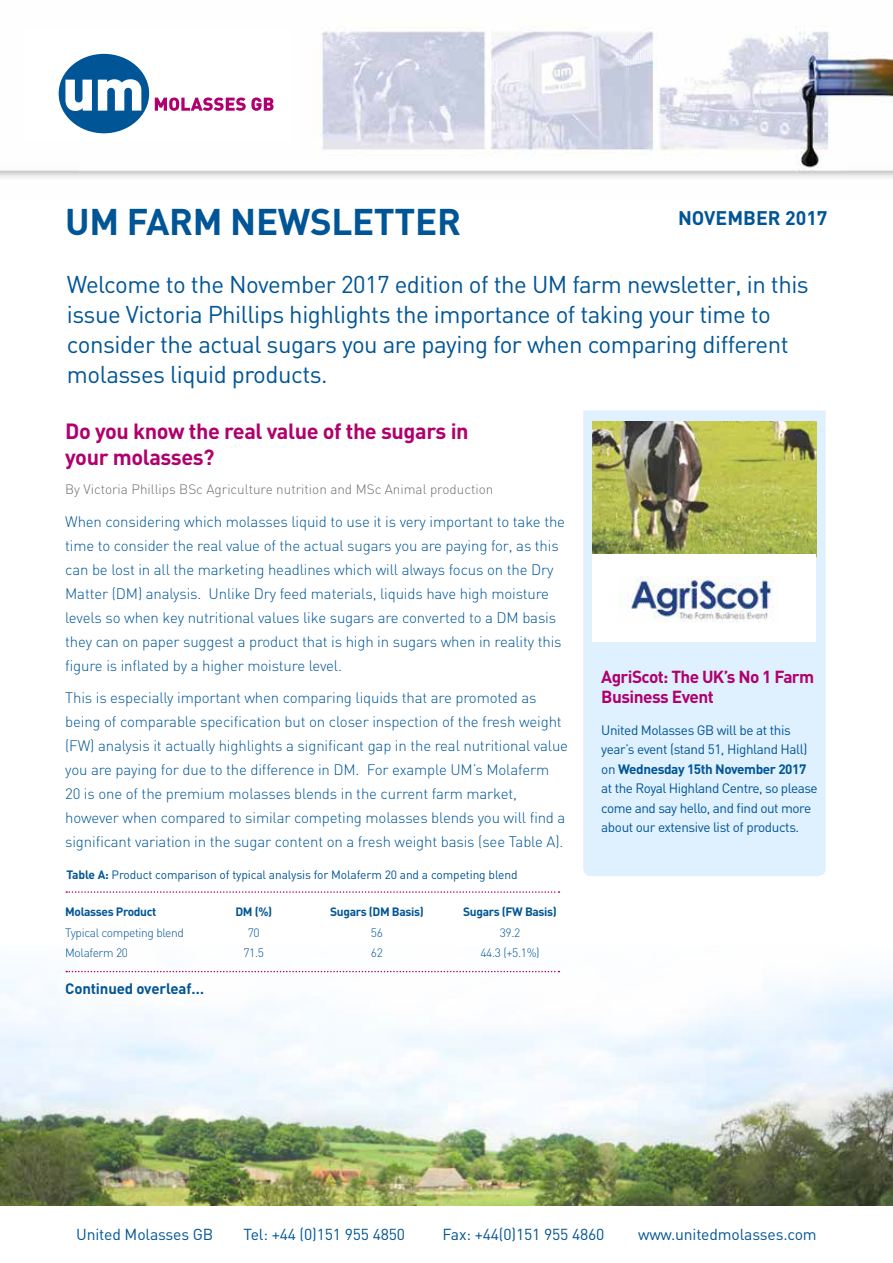
<style>
.page{position:relative;width:893px;height:1263px;background:#fff}
.page>*{position:absolute;margin:0;border:0;box-sizing:border-box;transform-origin:0 0}
.t1{font:700 36.75px "DIN";letter-spacing:-.01em;color:#005596}
.t2{font:24px/30px "DIN";letter-spacing:-.02em;color:#005596}
.t3{font:700 21.75px/25.5px "DIN";letter-spacing:-.02em;color:#af006e}
.t4{font:700 19.5px "DIN";color:#005596}
.t5{font:700 17.25px/19.5px "DIN";letter-spacing:-.035em;color:#af006e}
.t6{font:15.75px "DIN";letter-spacing:-.01em;color:#005596}
.t7{font:300 15px/24px "DIN";letter-spacing:-.01em;color:#005596}
.t8{font:700 15px "DIN";letter-spacing:-.01em;color:#005596}
.t9{font:13.5px/19.5px "DIN";letter-spacing:-.035em;color:#005596}
.t10{font:300 13.5px "DIN";color:#6d6e71}
.t11{font:12px "DIN";letter-spacing:-.01em;color:#005596}
.t12{font:300 12px/20.5px "DIN";letter-spacing:-.03em;color:#005596}
.t13{font:700 12px "DIN";letter-spacing:-.03em;color:#005596}
.s1{font-weight:700}
</style>
<div class="page">
<img style="left:0;top:970px;width:893px;height:236px">
<img style="left:0;top:27px;width:893px;height:151px">
<div style="left:24px;top:31px;width:267px;height:111px;background:#fff"></div>
<div style="left:59px;top:54px;width:90px;height:79px;background:#005596;border-radius:50%"></div>
<svg style="left:65px;top:80px;width:27px;height:31px"></svg>
<svg style="left:98px;top:79px;width:43px;height:32px"></svg>
<svg style="left:155px;top:98px;width:119px;height:13px"></svg>
<svg style="left:66px;top:971px;width:493px;height:1px"></svg>
<svg style="left:66px;top:891px;width:493px;height:2px"></svg>
<div style="left:583px;top:410px;width:243px;height:466px;background:#dff0ff"></div>
<img style="left:592px;top:421px;width:224px;height:133px">
<div style="left:592px;top:554px;width:224px;height:88px;background:#fff"></div>
<img style="left:628px;top:576px;width:146px;height:47px">
<h1 class="t1" style="left:65px;top:198px;width:397px">UM FARM NEWSLETTER</h1>
<h3 class="t4" style="left:678px;top:205px;width:151px">NOVEMBER 2017</h3>
<p class="t2" style="left:67px;top:269px;width:743px">Welcome to the November 2017 edition of the UM farm newsletter, in this issue Victoria Phillips highlights the importance of taking your time to consider the actual sugars you are paying for when comparing different molasses liquid products.</p>
<h3 class="t3" style="left:65px;top:417px;width:405px">Do you know the real value of the sugars in your molasses?</h3>
<p class="t10" style="left:65px;top:481px;width:430px">By Victoria Phillips BSc Agriculture nutrition and MSc Animal production</p>
<p class="t7" style="left:65px;top:509px;width:501px">When considering which molasses liquid to use it is very important to take the time to consider the real value of the actual sugars you are paying for, as this can be lost in all the marketing headlines which will always focus on the Dry Matter (DM) analysis. Unlike Dry feed materials, liquids have high moisture levels so when key nutritional values like sugars are converted to a DM basis they can on paper suggest a product that is high in sugars when in reality this figure is inflated by a higher moisture level.</p>
<p class="t7" style="left:65px;top:685px;width:504px">This is especially important when comparing liquids that are promoted as being of comparable specification but on closer inspection of the fresh weight (FW) analysis it actually highlights a significant gap in the real nutritional value you are paying for due to the difference in DM. For example UM’s Molaferm 20 is one of the premium molasses blends in the current farm market, however when compared to similar competing molasses blends you will find a significant variation in the sugar content on a fresh weight basis (see Table A).</p>
<p class="t11" style="left:66px;top:867px;width:453px"><span class="s1">Table A:</span> Product comparison of typical analysis for Molaferm 20 and a competing blend</p>
<p class="t13" style="left:65px;top:904px;width:93px">Molasses Product</p>
<p class="t12" style="left:65px;top:922px;width:120px">Typical competing blend<br>Molaferm 20</p>
<p class="t8" style="left:65px;top:979px;width:140px">Continued overleaf…</p>
<p class="t13" style="left:235px;top:904px;width:38px">DM (%)</p>
<p class="t12" style="left:243px;top:922px;width:22px;text-align:center">70<br>71.5</p>
<p class="t13" style="left:330px;top:904px;width:95px">Sugars (DM Basis)</p>
<p class="t12" style="left:371px;top:922px;width:13px">56<br>62</p>
<p class="t13" style="left:463px;top:904px;width:95px">Sugars (FW Basis)</p>
<p class="t12" style="left:480px;top:922px;width:61px;text-align:center">39.2<br>44.3 (+5.1%)</p>
<p class="t5" style="left:601px;top:666px;width:215px">AgriScot: The UK’s No 1 Farm<br>Business Event</p>
<p class="t9" style="left:601px;top:720px;width:218px">United Molasses GB will be at this year’s event (stand 51, Highland Hall) on <span class="s1">Wednesday 15th November 2017 </span>at the Royal Highland Centre, so please come and say hello, and find out more about our extensive list of products.</p>
<p class="t6" style="left:76px;top:1224px;width:139px">United Molasses GB</p>
<p class="t6" style="left:243px;top:1224px;width:163px">Tel: +44 (0)151 955 4850</p>
<p class="t6" style="left:443px;top:1224px;width:163px">Fax: +44(0)151 955 4860</p>
<p class="t6" style="left:638px;top:1224px;width:180px">www.unitedmolasses.com</p>
</div>
